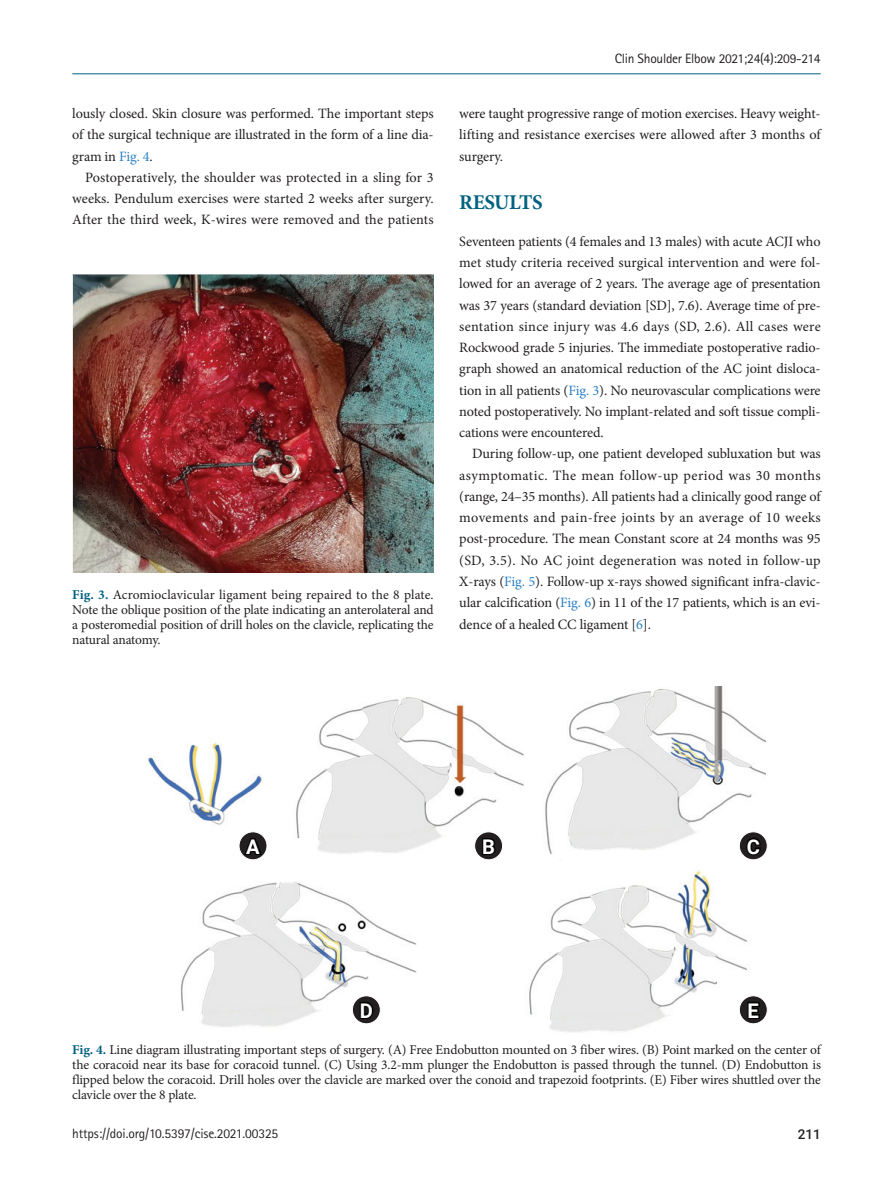
<style>
.page{position:relative;width:893px;height:1191px;background:#fff}
.page>*{position:absolute;margin:0;border:0;box-sizing:border-box;transform-origin:0 0}
.t1{font:700 21px "Minion Pro";letter-spacing:-.02em;color:#006180}
.t2{font:700 20.25px "Roboto";color:#fff}
.t3{font:14.25px/21.3px "Minion Pro";letter-spacing:-.01em;color:#231f20;text-align:justify}
.t4{font:13.5px/15px "Minion Pro";letter-spacing:-.01em;color:#231f20;text-align:justify}
.t5{font:13.5px "Rotis Sans Serif Std";letter-spacing:-.02em;color:#231f20}
.t6{font:500 13.5px "Roboto";color:#231f20}
.s1{color:#2a80c3}
.s2{font-weight:700;color:#006180}
</style>
<div class="page">
<img style="left:72px;top:274px;width:362px;height:299px">
<img style="left:148px;top:686px;width:618px;height:347px">
<svg style="left:239px;top:832px;width:28px;height:27px"></svg>
<div style="left:239px;top:831px;width:28px;height:29px;border:1px solid #fff;border-radius:50%"></div>
<svg style="left:242px;top:836px;width:22px;height:21px"></svg>
<div style="left:475px;top:832px;width:28px;height:27px;background:#231f20;border-radius:50%"></div>
<div style="left:474px;top:831px;width:29px;height:29px;border:1px solid #fff;border-radius:50%"></div>
<svg style="left:482px;top:835px;width:16px;height:21px"></svg>
<svg style="left:352px;top:995px;width:28px;height:28px"></svg>
<div style="left:352px;top:995px;width:29px;height:29px;border:1px solid #fff;border-radius:50%"></div>
<svg style="left:358px;top:999px;width:17px;height:21px"></svg>
<svg style="left:739px;top:995px;width:28px;height:28px"></svg>
<div style="left:739px;top:995px;width:29px;height:29px;border:1px solid #fff;border-radius:50%"></div>
<svg style="left:746px;top:1000px;width:15px;height:20px"></svg>
<svg style="left:739px;top:832px;width:28px;height:27px"></svg>
<div style="left:739px;top:831px;width:29px;height:29px;border:1px solid #fff;border-radius:50%"></div>
<svg style="left:744px;top:835px;width:18px;height:22px"></svg>
<hr style="left:72px;top:73px;width:749px;height:1px;background:#006180">
<p class="t3" style="left:72px;top:103px;width:363px">lously closed. Skin closure was performed. The important steps of the surgical technique are illustrated in the form of a line dia&shy;gram in <span class="s1">Fig. 4</span>.</p>
<p class="t3" style="left:72px;top:167px;width:363px;text-indent:13px">Postoperatively, the shoulder was protected in a sling for 3 weeks. Pendulum exercises were started 2 weeks after surgery.<br>After the third week, K-wires were removed and the patients</p>
<p class="t4" style="left:72px;top:587px;width:363px"><span class="s2">Fig. 3.</span> Acromioclavicular ligament being repaired to the 8 plate.<br>Note the oblique position of the plate indicating an anterolateral and a posteromedial position of drill holes on the clavicle, replicating the natural anatomy.</p>
<p class="t5" style="left:615px;top:51px;width:207px">Clin Shoulder Elbow 2021;24(4):209-214</p>
<p class="t3" style="left:459px;top:103px;width:363px">were taught progressive range of motion exercises. Heavy weight&shy;lifting and resistance exercises were allowed after 3 months of surgery.</p>
<h1 class="t1" style="left:459px;top:187px;width:85px">RESULTS</h1>
<p class="t3" style="left:459px;top:230px;width:363px">Seventeen patients (4 females and 13 males) with acute ACJI who met study criteria received surgical intervention and were fol&shy;lowed for an average of 2 years. The average age of presentation was 37 years (standard deviation [SD], 7.6). Average time of pre&shy;sentation since injury was 4.6 days (SD, 2.6). All cases were Rockwood grade 5 injuries. The immediate postoperative radio&shy;graph showed an anatomical reduction of the AC joint disloca&shy;tion in all patients (<span class="s1">Fig. 3</span>). No neurovascular complications were noted postoperatively. No implant-related and soft tissue compli&shy;cations were encountered.</p>
<p class="t3" style="left:459px;top:443px;width:363px;text-indent:13px">During follow-up, one patient developed subluxation but was asymptomatic. The mean follow-up period was 30 months (range, 24–35 months). All patients had a clinically good range of movements and pain-free joints by an average of 10 weeks post-procedure. The mean Constant score at 24 months was 95 (SD, 3.5). No AC joint degeneration was noted in follow-up X-rays (<span class="s1">Fig. 5</span>). Follow-up x-rays showed significant infra-clavic&shy;ular calcification (<span class="s1">Fig. 6</span>) in 11 of the 17 patients, which is an evi&shy;dence of a healed CC ligament [<span class="s1">6</span>].</p>
<h2 class="t2" style="left:246px;top:832px;width:15px">A</h2>
<h2 class="t2" style="left:482px;top:832px;width:14px">B</h2>
<h2 class="t2" style="left:747px;top:832px;width:15px">C</h2>
<h2 class="t2" style="left:360px;top:996px;width:15px">D</h2>
<h2 class="t2" style="left:748px;top:996px;width:13px">E</h2>
<p class="t4" style="left:72px;top:1042px;width:750px"><span class="s2">Fig. 4.</span> Line diagram illustrating important steps of surgery. (A) Free Endobutton mounted on 3 fiber wires. (B) Point marked on the center of the coracoid near its base for coracoid tunnel. (C) Using 3.2-mm plunger the Endobutton is passed through the tunnel. (D) Endobutton is flipped below the coracoid. Drill holes over the clavicle are marked over the conoid and trapezoid footprints. (E) Fiber wires shuttled over the clavicle over the 8 plate.</p>
<p class="t5" style="left:72px;top:1125px;width:208px">https://doi.org/10.5397/cise.2021.00325</p>
<p class="t6" style="left:798px;top:1124px;width:25px">211</p>
</div>
